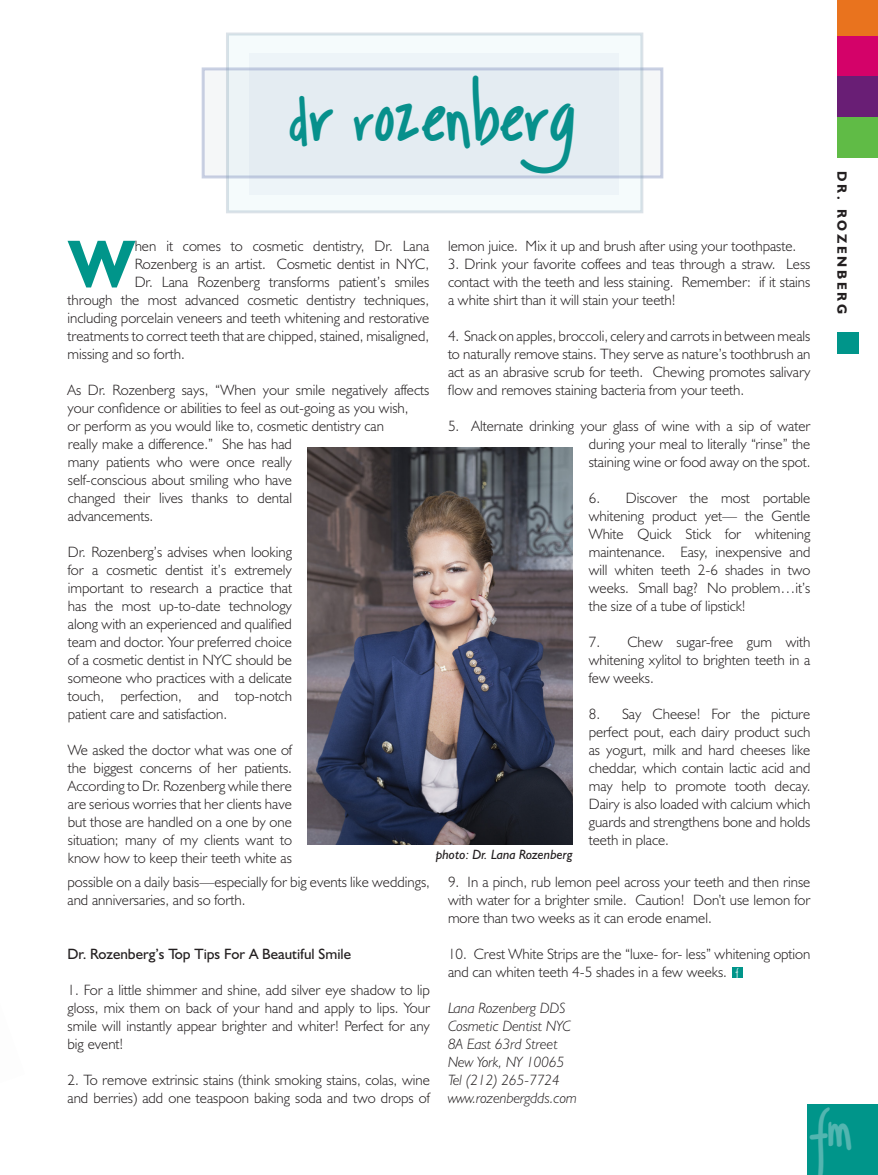
<style>
.page{position:relative;width:878px;height:1175px;background:#fff}
.page>*{position:absolute;margin:0;border:0;box-sizing:border-box;transform-origin:0 0}
.t1{font:700 67.65px "Humanist 521 BT";color:#00958a}
.t2{font:37.8px "Margarosa";letter-spacing:.01em;color:#00958a}
.t3{font:30px "Margarosa";color:#53b5b0}
.t4{font:300 15px/18px "Humanist 521 BT";color:#231f20;text-align:justify}
.t5{font:italic 300 15px/18px "Humanist 521 BT";color:#231f20}
.t6{font:15px "Humanist 521 BT";color:#231f20}
.t7{font:italic 13.5px "Humanist 521 BT";color:#231f20}
.t8{font:700 13.5px "Humanist 521 BT";letter-spacing:.2em;color:#231f20}
.t9{font:5.25px "Margarosa";color:#fff}
</style>
<div class="page">
<div style="left:837px;top:0;width:41px;height:37px;background:#e9731e"></div>
<div style="left:837px;top:37px;width:41px;height:40px;background:#d40269"></div>
<div style="left:837px;top:77px;width:41px;height:40px;background:#691e75"></div>
<div style="left:837px;top:117px;width:41px;height:40px;background:#60bb46"></div>
<div style="left:837px;top:332px;width:22px;height:21px;background:#00958a"></div>
<img style="left:308px;top:448px;width:264px;height:396px">
<div style="left:229px;top:36px;width:411px;height:174px;background:#f5fbfc"></div>
<svg style="left:249px;top:53px;width:369px;height:141px"></svg>
<div style="left:225px;top:73px;width:419px;height:100px;background:#e4ecf2"></div>
<div style="left:732px;top:967px;width:10px;height:10px;background:#00958a"></div>
<div style="left:807px;top:1104px;width:71px;height:70px;background:#00958a"></div>
<p class="t2" style="left:290px;top:105px;width:317px">Dr Rozenberg</p>
<p class="t8" style="left:850px;top:171px;width:144px;rotate:90deg">DR. ROZENBERG</p>
<p class="t4" style="left:448px;top:237px;width:350px">lemon juice. Mix it up and brush after using your toothpaste.</p>
<p class="t4" style="left:448px;top:255px;width:364px">3. Drink your favorite coffees and teas through a straw. Less contact with the teeth and less staining. Remember: if it stains a white shirt than it will stain your teeth!</p>
<p class="t4" style="left:448px;top:327px;width:364px">4. Snack on apples, broccoli, celery and carrots in between meals to naturally remove stains. They serve as nature’s toothbrush an act as an abrasive scrub for teeth. Chewing promotes salivary flow and removes staining bacteria from your teeth.</p>
<p class="t4" style="left:588px;top:417px;width:223px;text-indent:-141px">5. Alternate drinking your glass of wine with a sip of water during your meal to literally “rinse” the staining wine or food away on the spot.</p>
<p class="t4" style="left:588px;top:489px;width:223px">6. Discover the most portable whitening product yet— the Gentle White Quick Stick for whitening maintenance. Easy, inexpensive and will whiten teeth 2-6 shades in two weeks. Small bag? No problem…it’s the size of a tube of lipstick!</p>
<p class="t4" style="left:588px;top:633px;width:223px">7. Chew sugar-free gum with whitening xylitol to brighten teeth in a few weeks.</p>
<p class="t4" style="left:588px;top:705px;width:223px">8. Say Cheese! For the picture perfect pout, each dairy product such as yogurt, milk and hard cheeses like cheddar, which contain lactic acid and may help to promote tooth decay.<br>Dairy is also loaded with calcium which guards and strengthens bone and holds teeth in place.</p>
<p class="t4" style="left:448px;top:872px;width:364px">9. In a pinch, rub lemon peel across your teeth and then rinse with water for a brighter smile. Caution! Don’t use lemon for more than two weeks as it can erode enamel.</p>
<p class="t4" style="left:448px;top:944px;width:364px">10. Crest White Strips are the “luxe- for- less” whitening option and can whiten teeth 4-5 shades in a few weeks.</p>
<p class="t5" style="left:448px;top:998px;width:130px">Lana Rozenberg DDS<br>Cosmetic Dentist NYC<br>8A East 63rd Street<br>New York, NY 10065<br>Tel (212) 265-7724 www.rozenbergdds.com</p>
<p class="t1" style="left:68px;top:222px;width:68px">W</p>
<p class="t4" style="left:135px;top:237px;width:296px">hen it comes to cosmetic dentistry, Dr. Lana</p>
<p class="t4" style="left:135px;top:255px;width:296px">Rozenberg is an artist. Cosmetic dentist in NYC,</p>
<p class="t4" style="left:135px;top:273px;width:296px">Dr. Lana Rozenberg transforms patient’s smiles</p>
<p class="t4" style="left:67px;top:291px;width:363px">through the most advanced cosmetic dentistry techniques,</p>
<p class="t4" style="left:67px;top:309px;width:363px">including porcelain veneers and teeth whitening and restorative</p>
<p class="t4" style="left:67px;top:327px;width:363px">treatments to correct teeth that are chipped, stained, misaligned,</p>
<p class="t4" style="left:67px;top:345px;width:119px">missing and so forth.</p>
<p class="t4" style="left:67px;top:381px;width:363px;text-align:left">As Dr. Rozenberg says, “When your smile negatively affects your confidence or abilities to feel as out-going as you wish,<br>or perform as you would like to, cosmetic dentistry can<br>really make a difference.” She has had<br>many patients who were once really<br>self-conscious about smiling who have<br>changed their lives thanks to dental<br>advancements.</p>
<p class="t4" style="left:68px;top:543px;width:226px">Dr. Rozenberg’s advises when looking for a cosmetic dentist it’s extremely important to research a practice that has the most up-to-date technology along with an experienced and qualified team and doctor. Your preferred choice of a cosmetic dentist in NYC should be someone who practices with a delicate touch, perfection, and top-notch patient care and satisfaction.</p>
<p class="t4" style="left:68px;top:741px;width:226px">We asked the doctor what was one of the biggest concerns of her patients.<br>According to Dr. Rozenberg while there are serious worries that her clients have but those are handled on a one by one situation; many of my clients want to know how to keep their teeth white as</p>
<p class="t4" style="left:68px;top:872px;width:364px">possible on a daily basis—especially for big events like weddings, and anniversaries, and so forth.</p>
<p class="t7" style="left:436px;top:846px;width:138px">photo: Dr. Lana Rozenberg</p>
<p class="t6" style="left:68px;top:944px;width:285px">Dr. Rozenberg’s Top Tips For A Beautiful Smile</p>
<p class="t4" style="left:68px;top:980px;width:364px">1. For a little shimmer and shine, add silver eye shadow to lip gloss, mix them on back of your hand and apply to lips. Your smile will instantly appear brighter and whiter! Perfect for any big event!</p>
<p class="t4" style="left:68px;top:1070px;width:364px">2. To remove extrinsic stains (think smoking stains, colas, wine and berries) add one teaspoon baking soda and two drops of</p>
<p class="t9" style="left:736px;top:967px;width:4px">F</p>
<p class="t3" style="left:813px;top:1115px;width:41px">fm</p>
</div>
